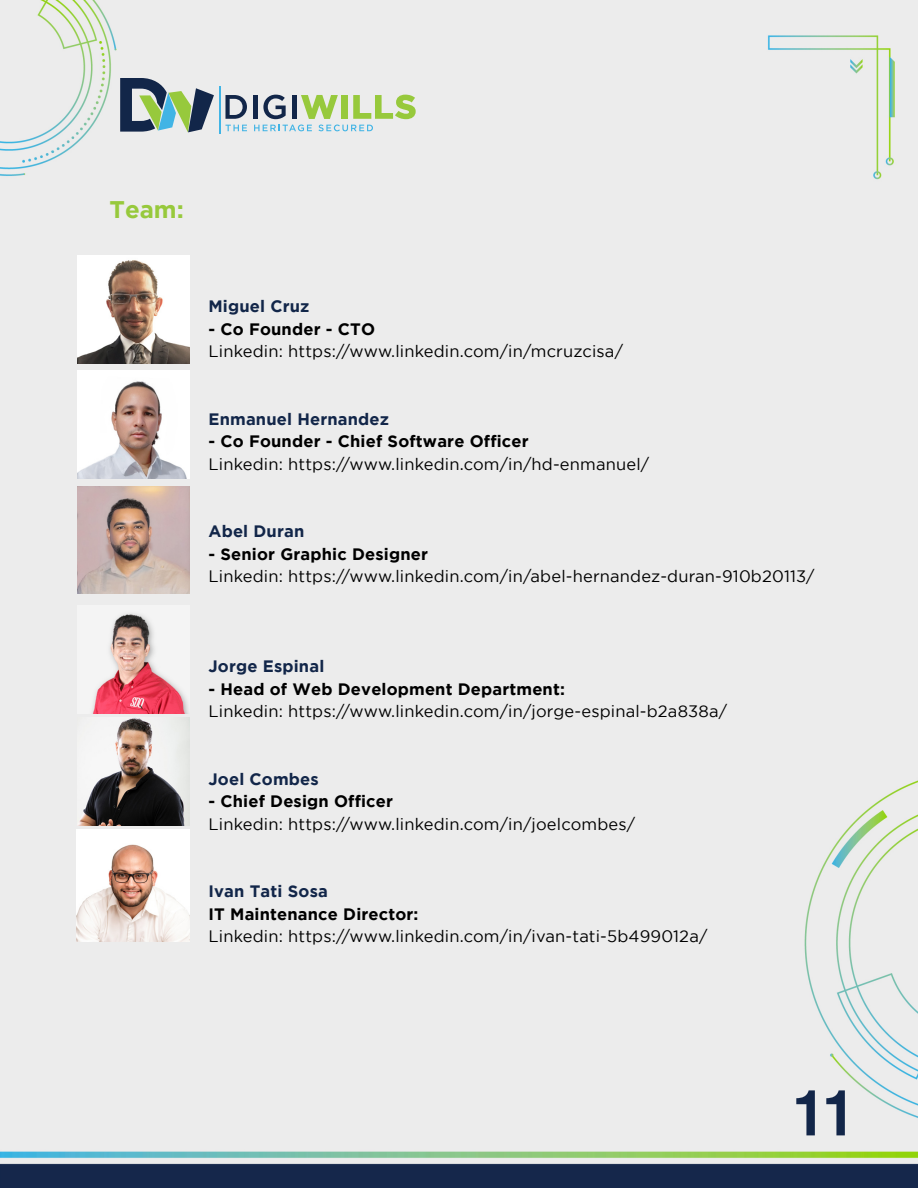
<style>
.page{position:relative;width:918px;height:1188px;background:#ececec}
.page>*{position:absolute;margin:0;border:0;box-sizing:border-box;transform-origin:0 0}
.t1{font:700 condensed 60px "Helvetica";color:#122649}
.t2{font:700 24px "Gotham";color:#97c93c}
.t3{font:16.5px "Gotham";letter-spacing:.01em;color:#000}
.t4{font:700 16.5px "Gotham";letter-spacing:.01em;color:#000}
.t5{font:700 16.5px "Gotham";letter-spacing:.01em;color:#122649}
</style>
<div class="page">
<svg style="left:120px;top:78px;width:94px;height:54px;background:#7f9692"></svg>
<svg style="left:225px;top:95px;width:22px;height:24px"></svg>
<hr style="left:253px;top:95px;width:4px;height:24px;background:#122649">
<svg style="left:263px;top:95px;width:23px;height:24px"></svg>
<hr style="left:292px;top:95px;width:4px;height:24px;background:#122649">
<svg style="left:301px;top:95px;width:37px;height:24px"></svg>
<div style="left:341px;top:95px;width:7px;height:24px;background:#97c93c"></div>
<svg style="left:353px;top:95px;width:63px;height:24px;background:#c0da92"></svg>
<svg style="left:225px;top:125px;width:22px;height:6px"></svg>
<svg style="left:254px;top:125px;width:58px;height:6px"></svg>
<svg style="left:318px;top:125px;width:55px;height:6px"></svg>
<hr style="left:219px;top:86px;width:2px;height:47px;background:#41b4e5">
<img style="left:77px;top:606px;width:113px;height:108px">
<img style="left:77px;top:718px;width:113px;height:108px">
<img style="left:77px;top:371px;width:113px;height:108px">
<img style="left:77px;top:486px;width:113px;height:108px">
<img style="left:77px;top:255px;width:113px;height:108px">
<img style="left:77px;top:829px;width:112px;height:113px">
<p class="t2" style="left:110px;top:195px;width:76px">Team:</p>
<p class="t5" style="left:208px;top:297px;width:103px">Miguel Cruz</p>
<p class="t4" style="left:208px;top:319px;width:168px">- Co Founder - CTO</p>
<p class="t3" style="left:208px;top:342px;width:416px">Linkedin: https://www.linkedin.com/in/mcruzcisa/</p>
<p class="t5" style="left:208px;top:409px;width:182px">Enmanuel Hernandez</p>
<p class="t4" style="left:208px;top:432px;width:322px">- Co Founder - Chief Software Officer</p>
<p class="t3" style="left:208px;top:455px;width:442px">Linkedin: https://www.linkedin.com/in/hd-enmanuel/</p>
<p class="t5" style="left:208px;top:522px;width:97px">Abel Duran</p>
<p class="t4" style="left:208px;top:544px;width:221px">- Senior Graphic Designer</p>
<p class="t3" style="left:208px;top:567px;width:608px">Linkedin: https://www.linkedin.com/in/abel-hernandez-duran-910b20113/</p>
<p class="t5" style="left:208px;top:657px;width:117px">Jorge Espinal</p>
<p class="t4" style="left:208px;top:679px;width:358px">- Head of Web Development Department:</p>
<p class="t3" style="left:208px;top:702px;width:520px">Linkedin: https://www.linkedin.com/in/jorge-espinal-b2a838a/</p>
<p class="t5" style="left:208px;top:769px;width:112px">Joel Combes</p>
<p class="t4" style="left:208px;top:792px;width:186px">- Chief Design Officer</p>
<p class="t3" style="left:208px;top:815px;width:428px">Linkedin: https://www.linkedin.com/in/joelcombes/</p>
<p class="t5" style="left:208px;top:882px;width:121px">Ivan Tati Sosa</p>
<p class="t4" style="left:208px;top:904px;width:212px">IT Maintenance Director:</p>
<p class="t3" style="left:208px;top:927px;width:500px">Linkedin: https://www.linkedin.com/in/ivan-tati-5b499012a/</p>
<h1 class="t1" style="left:794px;top:1076px;width:61px">11</h1>
</div>
